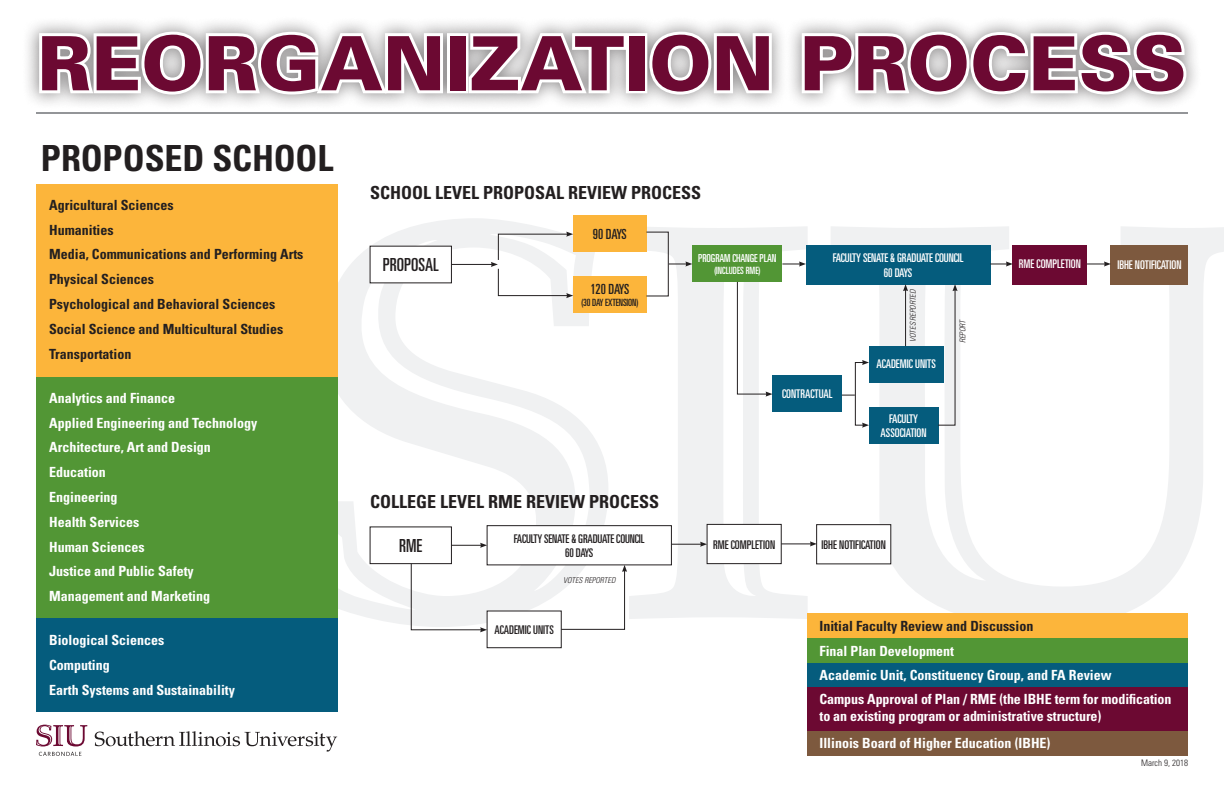
<style>
.page{position:relative;width:1224px;height:792px;background:#fff}
.page>*{position:absolute;margin:0;border:0;box-sizing:border-box;transform-origin:0 0}
.t1{font:900 75px "Univers LT Std";color:#6c0932}
.t2{font:700 condensed 36px "Univers LT Std";letter-spacing:-.005em;color:#231f20}
.t3{font:700 condensed 18px "Univers LT Std";color:#231f20}
.t4{font:ultra-condensed 18px "Univers LT Std";color:#231f20}
.t5{font:700 condensed 14px/24.8px "Univers LT Std";color:#fff}
.t6{font:700 condensed 14px/24.8px "Univers LT Std";color:#231f20}
.t7{font:ultra-condensed 14px "Univers LT Std";letter-spacing:-.02em;color:#231f20}
.t8{font:ultra-condensed 12px/14.4px "Univers LT Std";color:#fff;text-align:center}
.t9{font:ultra-condensed 12px/14.4px "Univers LT Std";letter-spacing:-.005em;color:#231f20;text-align:center}
.t10{font:ultra-condensed 11px "Univers LT Std";letter-spacing:-.01em;color:#fff}
.t11{font:ultra-condensed 10px "Univers LT Std";letter-spacing:-.01em;color:#231f20}
.t12{font:ultra-condensed 10px "Univers LT Std";color:#fff}
.t13{font:300 condensed 9px "Univers LT Std";color:#231f20}
.t14{font:italic 300 condensed 8px "Univers LT Std";color:#231f20}
</style>
<div class="page">
<svg style="left:337px;top:218px;width:271px;height:409px"></svg>
<svg style="left:629px;top:226px;width:179px;height:393px"></svg>
<svg style="left:831px;top:226px;width:393px;height:387px"></svg>
<div style="left:36px;top:377px;width:301px;height:241px;background:#529635"></div>
<div style="left:36px;top:185px;width:301px;height:192px;background:#fcb53b"></div>
<div style="left:21px;top:14px;width:1183px;height:98px;background:#231f20;opacity:.5"></div>
<svg style="left:36px;top:20px;width:410px;height:84px"></svg>
<div style="left:447px;top:33px;width:21px;height:60px;border:6px solid #fff"></div>
<svg style="left:466px;top:30px;width:164px;height:68px"></svg>
<div style="left:626px;top:33px;width:21px;height:60px;border:6px solid #fff"></div>
<svg style="left:644px;top:20px;width:131px;height:84px"></svg>
<svg style="left:799px;top:28px;width:390px;height:71px"></svg>
<hr style="left:36px;top:112px;width:1152px;height:2px;background:#939598">
<div style="left:807px;top:687px;width:381px;height:45px;background:#6c0932"></div>
<div style="left:807px;top:662px;width:381px;height:25px;background:#055c7d"></div>
<div style="left:807px;top:638px;width:381px;height:24px;background:#529635"></div>
<div style="left:807px;top:613px;width:381px;height:25px;background:#fcb53b"></div>
<div style="left:807px;top:732px;width:381px;height:24px;background:#7d593e"></div>
<div style="left:36px;top:618px;width:301px;height:94px;background:#055c7d"></div>
<div style="left:370px;top:246px;width:81px;height:37px;background:#fff"></div>
<div style="left:573px;top:215px;width:73px;height:37px;background:#fcb53b"></div>
<div style="left:573px;top:276px;width:73px;height:37px;background:#fcb53b"></div>
<div style="left:692px;top:245px;width:90px;height:37px;background:#529635"></div>
<div style="left:806px;top:245px;width:184px;height:39px;background:#055c7d"></div>
<div style="left:1013px;top:245px;width:74px;height:39px;background:#6c0932"></div>
<div style="left:1111px;top:245px;width:77px;height:39px;background:#7d593e"></div>
<div style="left:869px;top:346px;width:74px;height:37px;background:#055c7d"></div>
<div style="left:773px;top:376px;width:69px;height:36px;background:#055c7d"></div>
<div style="left:869px;top:407px;width:69px;height:37px;background:#055c7d"></div>
<hr style="left:451px;top:264px;width:41px;height:1px;background:#231f20">
<svg style="left:491px;top:232px;width:82px;height:66px"></svg>
<div style="left:646px;top:232px;width:23px;height:64px;border:1px solid #231f20"></div>
<svg style="left:669px;top:261px;width:23px;height:6px"></svg>
<svg style="left:782px;top:261px;width:24px;height:6px"></svg>
<svg style="left:990px;top:261px;width:23px;height:6px"></svg>
<svg style="left:1087px;top:261px;width:24px;height:6px"></svg>
<svg style="left:736px;top:281px;width:37px;height:116px"></svg>
<div style="left:855px;top:362px;width:9px;height:64px;border:1px solid #231f20"></div>
<svg style="left:862px;top:360px;width:7px;height:5px"></svg>
<svg style="left:862px;top:423px;width:7px;height:5px"></svg>
<svg style="left:842px;top:395px;width:13px;height:1px"></svg>
<hr style="left:905px;top:290px;width:1px;height:56px;background:#231f20">
<svg style="left:903px;top:284px;width:5px;height:7px"></svg>
<div style="left:370px;top:527px;width:81px;height:37px;background:#fff"></div>
<div style="left:370px;top:526px;width:82px;height:38px;border:1px solid #231f20"></div>
<hr style="left:451px;top:545px;width:31px;height:1px;background:#231f20">
<svg style="left:480px;top:543px;width:7px;height:5px"></svg>
<div style="left:487px;top:526px;width:184px;height:39px;background:#fff"></div>
<div style="left:487px;top:525px;width:185px;height:40px;border:1px solid #231f20"></div>
<div style="left:707px;top:524px;width:74px;height:40px;background:#fff"></div>
<div style="left:707px;top:524px;width:75px;height:40px;border:1px solid #231f20"></div>
<div style="left:817px;top:525px;width:74px;height:39px;background:#fff"></div>
<div style="left:816px;top:524px;width:75px;height:40px;border:1px solid #231f20"></div>
<div style="left:487px;top:611px;width:74px;height:37px;background:#fff"></div>
<div style="left:487px;top:610px;width:75px;height:38px;border:1px solid #231f20"></div>
<svg style="left:410px;top:563px;width:77px;height:69px"></svg>
<svg style="left:560px;top:565px;width:67px;height:65px"></svg>
<svg style="left:937px;top:284px;width:21px;height:142px"></svg>
<svg style="left:39px;top:752px;width:42px;height:4px"></svg>
<svg style="left:36px;top:725px;width:51px;height:21px"></svg>
<svg style="left:95px;top:731px;width:242px;height:21px"></svg>
<hr style="left:671px;top:544px;width:31px;height:1px;background:#231f20">
<svg style="left:700px;top:542px;width:7px;height:5px"></svg>
<hr style="left:781px;top:543px;width:30px;height:1px;background:#231f20">
<svg style="left:810px;top:541px;width:7px;height:5px"></svg>
<h1 class="t1" style="left:37px;top:16px;width:1151px">REORGANIZATION PROCESS</h1>
<h2 class="t2" style="left:41px;top:136px;width:294px">PROPOSED SCHOOL</h2>
<p class="t6" style="left:49px;top:192px;width:256px">Agricultural Sciences<br>Humanities<br>Media, Communications and Performing Arts<br>Physical Sciences<br>Psychological and Behavioral Sciences<br>Social Science and Multicultural Studies<br>Transportation</p>
<p class="t5" style="left:49px;top:385px;width:210px">Analytics and Finance<br>Applied Engineering and Technology<br>Architecture, Art and Design<br>Education<br>Engineering<br>Health Services<br>Human Sciences<br>Justice and Public Safety<br>Management and Marketing</p>
<p class="t5" style="left:49px;top:628px;width:187px">Biological Sciences<br>Computing<br>Earth Systems and Sustainability</p>
<p class="t3" style="left:370px;top:182px;width:333px">SCHOOL LEVEL PROPOSAL REVIEW PROCESS</p>
<p class="t4" style="left:383px;top:254px;width:57px">PROPOSAL</p>
<p class="t7" style="left:593px;top:226px;width:35px">90 DAYS</p>
<p class="t7" style="left:590px;top:281px;width:40px">120 DAYS</p>
<p class="t11" style="left:581px;top:297px;width:59px">(30 DAY EXTENSION)</p>
<p class="t10" style="left:698px;top:252px;width:80px">PROGRAM CHANGE PLAN</p>
<p class="t12" style="left:714px;top:265px;width:48px">(INCLUDES RME)</p>
<p class="t8" style="left:833px;top:251px;width:132px">FACULTY SENATE &amp; GRADUATE COUNCIL<br>60 DAYS</p>
<p class="t8" style="left:1019px;top:257px;width:64px">RME COMPLETION</p>
<p class="t8" style="left:1117px;top:257px;width:66px">IBHE NOTIFICATION</p>
<p class="t14" style="left:908px;top:342px;width:54px;rotate:-90deg">VOTES REPORTED</p>
<p class="t8" style="left:876px;top:357px;width:61px">ACADEMIC UNITS</p>
<p class="t14" style="left:958px;top:343px;width:26px;rotate:-90deg">REPORT</p>
<p class="t8" style="left:782px;top:387px;width:52px">CONTRACTUAL</p>
<p class="t8" style="left:881px;top:412px;width:47px">FACULTY<br>ASSOCIATION</p>
<p class="t3" style="left:370px;top:490px;width:291px">COLLEGE LEVEL RME REVIEW PROCESS</p>
<p class="t4" style="left:399px;top:535px;width:25px">RME</p>
<p class="t9" style="left:514px;top:531px;width:132px">FACULTY SENATE &amp; GRADUATE COUNCIL<br>60 DAYS</p>
<p class="t9" style="left:713px;top:537px;width:64px">RME COMPLETION</p>
<p class="t9" style="left:822px;top:537px;width:66px">IBHE NOTIFICATION</p>
<p class="t14" style="left:563px;top:576px;width:54px">VOTES REPORTED</p>
<p class="t9" style="left:494px;top:623px;width:61px">ACADEMIC UNITS</p>
<p class="t6" style="left:820px;top:614px;width:215px">Initial Faculty Review and Discussion</p>
<p class="t5" style="left:820px;top:639px;width:354px;line-height:24.3px">Final Plan Development<br>Academic Unit, Constituency Group, and FA Review<br>Campus Approval of Plan / RME (the IBHE term for modification</p>
<p class="t5" style="left:820px;top:703px;width:283px;line-height:26.8px">to an existing program or administrative structure)<br>Illinois Board of Higher Education (IBHE)</p>
<p class="t13" style="left:1141px;top:757px;width:48px">March 9, 2018</p>
</div>
